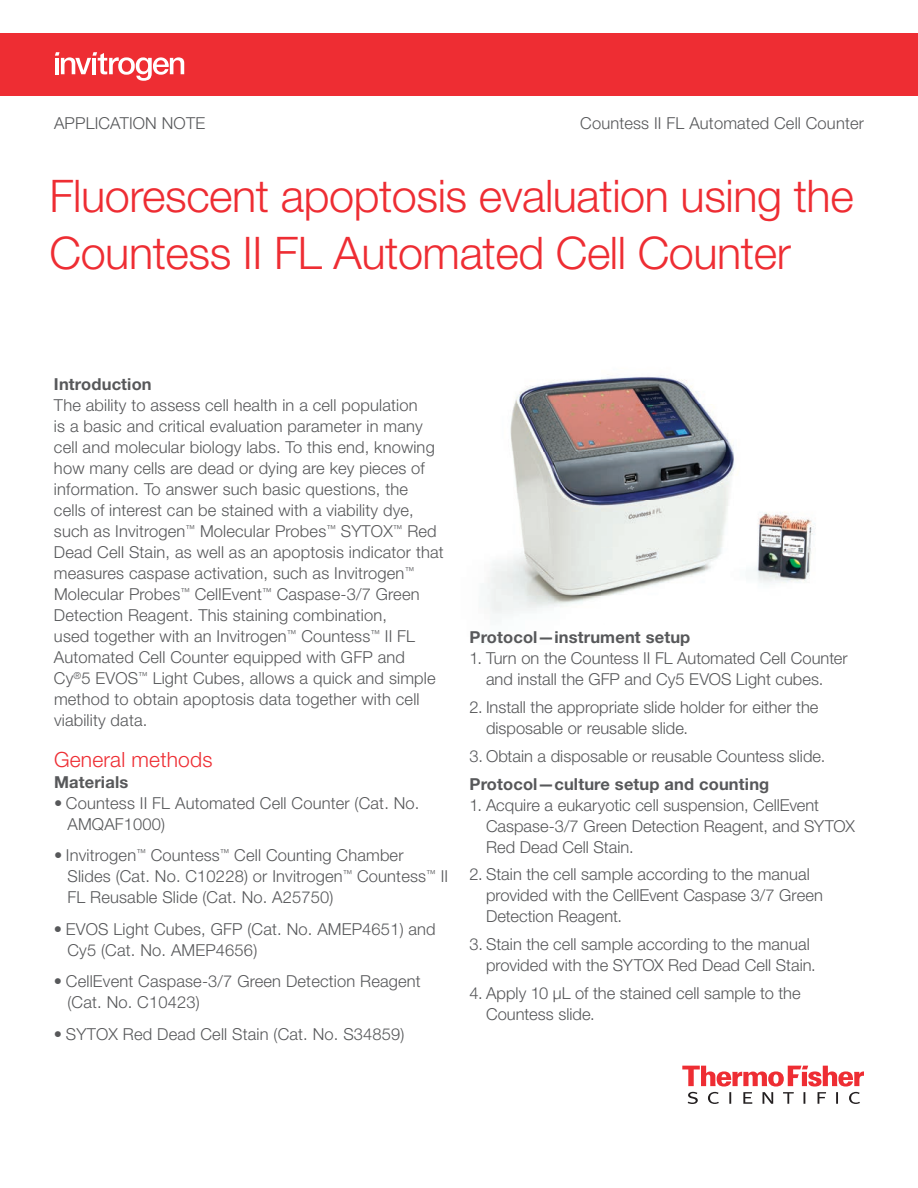
<style>
.page{position:relative;width:918px;height:1188px;background:#fff}
.page>*{position:absolute;margin:0;border:0;box-sizing:border-box;transform-origin:0 0}
.t1{font:300 45px/57px "Helvetica Neue LT Std";letter-spacing:-.01em;color:#ee2d33}
.t2{font:300 21px "Helvetica Neue LT Std";letter-spacing:.01em;color:#ee2d33}
.t3{font:300 16.5px/21px "Helvetica Neue LT Std";letter-spacing:.01em;color:#57585a}
.t4{font:700 16.5px "Helvetica Neue LT Std";letter-spacing:.01em;color:#57585a}
</style>
<div class="page">
<img style="left:487px;top:374px;width:329px;height:240px">
<svg style="left:682px;top:1066px;width:182px;height:38px"></svg>
<div style="left:0;top:33px;width:918px;height:63px;background:#ee2d33"></div>
<svg style="left:55px;top:52px;width:129px;height:29px"></svg>
<p class="t3" style="left:54px;top:112px;width:153px">APPLICATION NOTE</p>
<p class="t3" style="left:580px;top:112px;width:285px">Countess II FL Automated Cell Counter</p>
<h1 class="t1" style="left:50px;top:167px;width:806px">Fluorescent apoptosis evaluation using the<br>Countess II FL Automated Cell Counter</h1>
<p class="t4" style="left:54px;top:374px;width:99px">Introduction</p>
<p class="t3" style="left:54px;top:394px;width:391px">The ability to assess cell health in a cell population<br>is a basic and critical evaluation parameter in many cell and molecular biology labs. To this end, knowing how many cells are dead or dying are key pieces of information. To answer such basic questions, the cells of interest can be stained with a viability dye, such as Invitrogen<sup>™</sup> Molecular Probes<sup>™</sup> SYTOX<sup>™</sup> Red Dead Cell Stain, as well as an apoptosis indicator that measures caspase activation, such as Invitrogen<sup>™ </sup>Molecular Probes<sup>™</sup> CellEvent<sup>™</sup> Caspase-3/7 Green Detection Reagent. This staining combination,<br>used together with an Invitrogen<sup>™</sup> Countess<sup>™</sup> II FL Automated Cell Counter equipped with GFP and Cy<sup>®</sup>5 EVOS<sup>™</sup> Light Cubes, allows a quick and simple method to obtain apoptosis data together with cell viability data.</p>
<p class="t2" style="left:54px;top:746px;width:160px">General methods</p>
<p class="t4" style="left:54px;top:771px;width:76px">Materials</p>
<p class="t3" style="left:67px;top:792px;width:354px;text-indent:-13px">• Countess II FL Automated Cell Counter (Cat. No.<br>AMQAF1000)</p>
<p class="t3" style="left:67px;top:844px;width:382px;text-indent:-13px">• Invitrogen<sup>™</sup> Countess<sup>™</sup> Cell Counting Chamber<br>Slides (Cat. No. C10228) or Invitrogen<sup>™</sup> Countess<sup>™</sup> II<br>FL Reusable Slide (Cat. No. A25750)</p>
<p class="t3" style="left:67px;top:918px;width:370px;text-indent:-13px">• EVOS Light Cubes, GFP (Cat. No. AMEP4651) and<br>Cy5 (Cat. No. AMEP4656)</p>
<p class="t3" style="left:67px;top:970px;width:355px;text-indent:-13px">• CellEvent Caspase-3/7 Green Detection Reagent (Cat. No. C10423)</p>
<p class="t3" style="left:54px;top:1023px;width:352px">• SYTOX Red Dead Cell Stain (Cat. No. S34859)</p>
<p class="t4" style="left:470px;top:627px;width:222px">Protocol—instrument setup</p>
<p class="t3" style="left:470px;top:648px;width:380px;text-align:center">1. Turn on the Countess II FL Automated Cell Counter and install the GFP and Cy5 EVOS Light cubes.</p>
<p class="t3" style="left:486px;top:696px;width:334px;text-indent:-16px">2. Install the appropriate slide holder for either the disposable or reusable slide.</p>
<p class="t3" style="left:470px;top:745px;width:357px">3. Obtain a disposable or reusable Countess slide.</p>
<p class="t4" style="left:470px;top:773px;width:301px">Protocol—culture setup and counting</p>
<p class="t3" style="left:486px;top:794px;width:370px;text-indent:-16px">1. Acquire a eukaryotic cell suspension, CellEvent<br>Caspase-3/7 Green Detection Reagent, and SYTOX<br>Red Dead Cell Stain.</p>
<p class="t3" style="left:486px;top:864px;width:338px;text-indent:-16px">2. Stain the cell sample according to the manual provided with the CellEvent Caspase 3/7 Green<br>Detection Reagent.</p>
<p class="t3" style="left:486px;top:933px;width:331px;text-indent:-16px">3. Stain the cell sample according to the manual provided with the SYTOX Red Dead Cell Stain.</p>
<p class="t3" style="left:486px;top:982px;width:316px;text-indent:-16px">4. Apply 10 µL of the stained cell sample to the<br>Countess slide.</p>
</div>
